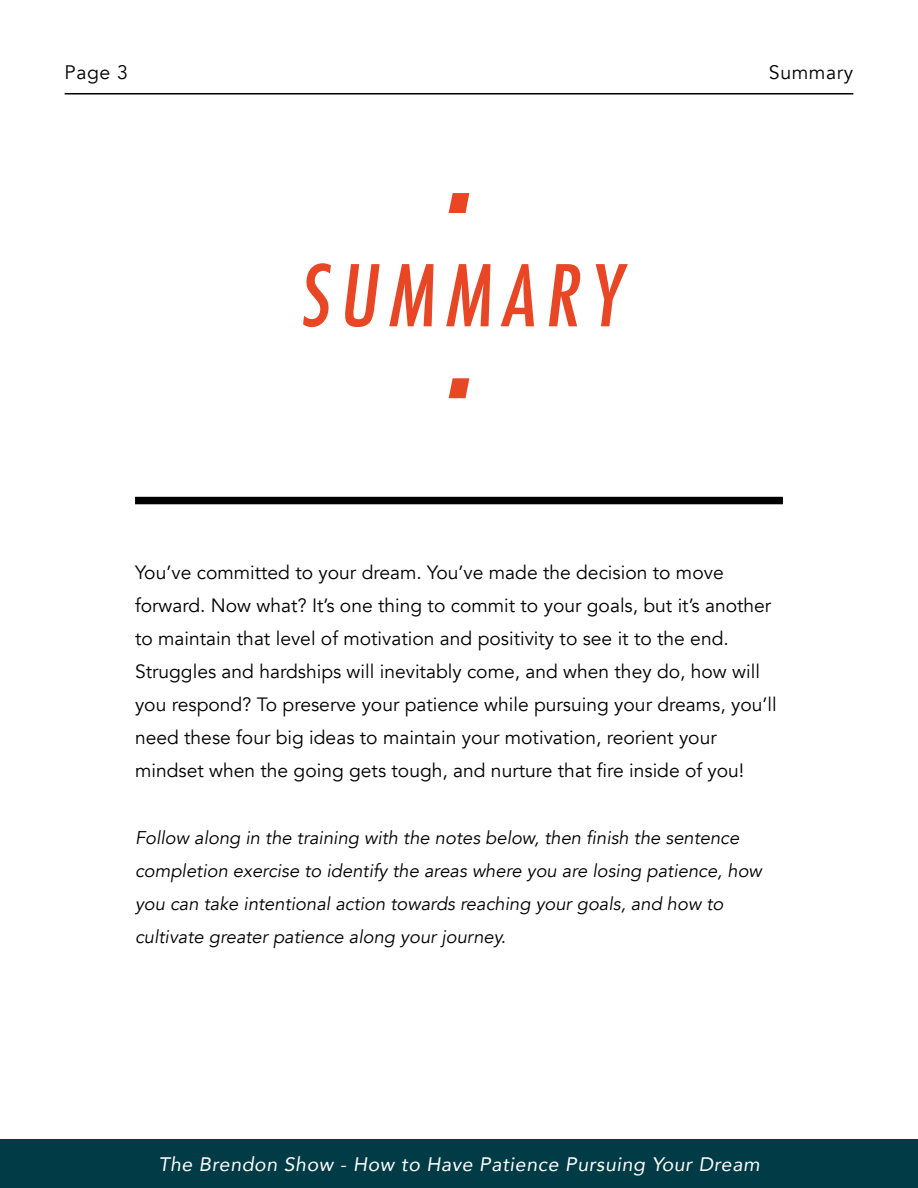
<style>
.page{position:relative;width:918px;height:1188px;background:#fff}
.page>*{position:absolute;margin:0;border:0;box-sizing:border-box;transform-origin:0 0}
.t1{font:500 condensed 82.5px "Futura";color:#e84625}
.t2{font:italic 19.5px "Avenir";letter-spacing:.03em;color:#fff}
.t3{font:19.5px "Avenir";letter-spacing:.03em;color:#000}
.t4{font:19.2px/33px "Avenir";color:#000}
.t5{font:italic 18.3px/33px "Avenir";color:#000}
</style>
<div class="page">
<div style="left:135px;top:497px;width:648px;height:7px;background:#000"></div>
<hr style="left:65px;top:93px;width:788px;height:1px;background:#000">
<div style="left:0;top:1140px;width:918px;height:48px;background:#003b46"></div>
<svg style="left:449px;top:193px;width:20px;height:20px"></svg>
<svg style="left:449px;top:378px;width:20px;height:20px"></svg>
<p class="t3" style="left:65px;top:60px;width:65px">Page 3</p>
<p class="t3" style="left:769px;top:60px;width:86px">Summary</p>
<h1 class="t1" style="left:298px;top:243px;width:337px">SUMMARY</h1>
<p class="t4" style="left:135px;top:557px;width:643px">You’ve committed to your dream. You’ve made the decision to move forward. Now what? It’s one thing to commit to your goals, but it’s another to maintain that level of motivation and positivity to see it to the end.<br>Struggles and hardships will inevitably come, and when they do, how will you respond? To preserve your patience while pursuing your dreams, you’ll need these four big ideas to maintain your motivation, reorient your mindset when the going gets tough, and nurture that fire inside of you!</p>
<p class="t5" style="left:135px;top:821px;width:628px">Follow along in the training with the notes below, then finish the sentence completion exercise to identify the areas where you are losing patience, how you can take intentional action towards reaching your goals, and how to cultivate greater patience along your journey.</p>
<p class="t2" style="left:158px;top:1153px;width:603px">The Brendon Show - How to Have Patience Pursuing Your Dream</p>
</div>
